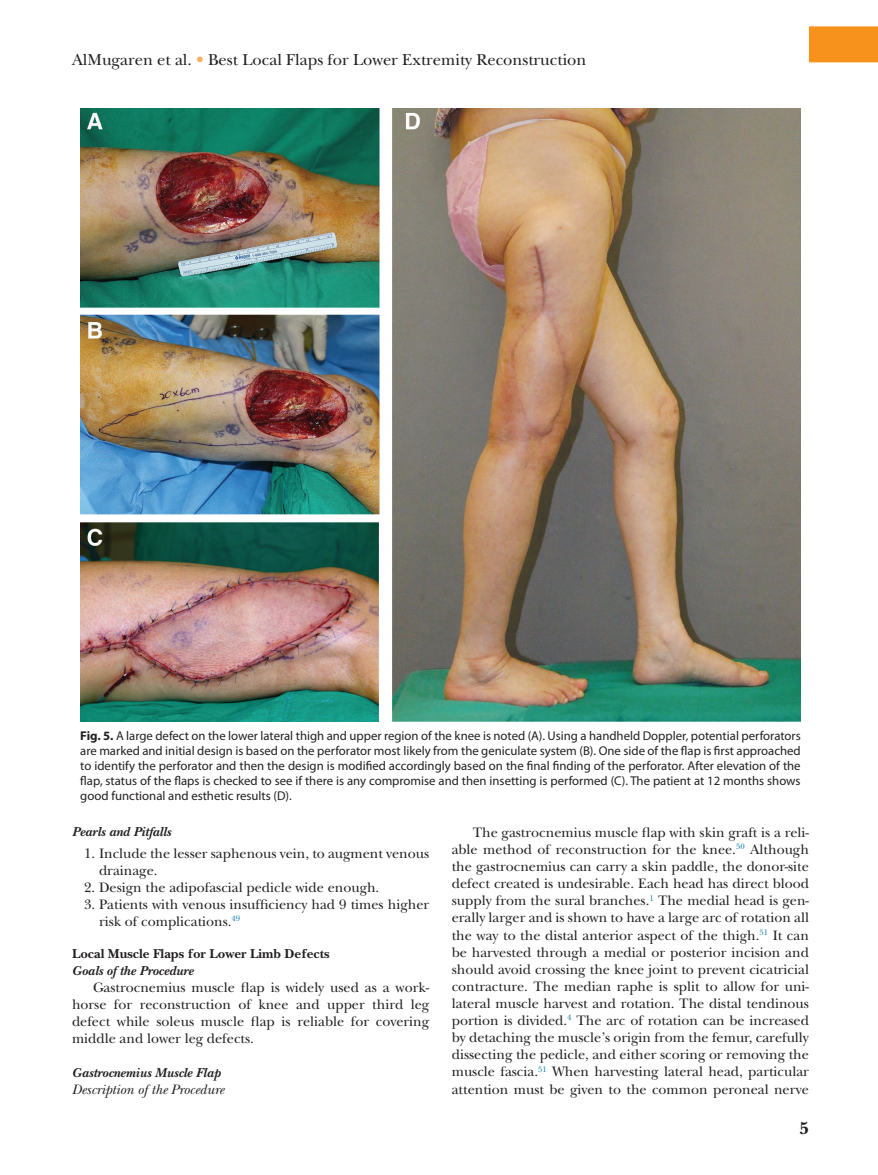
<style>
.page{position:relative;width:878px;height:1175px;background:#fff}
.page>*{position:absolute;margin:0;border:0;box-sizing:border-box;transform-origin:0 0}
.t1{font:700 18px "New Baskerville Std";color:#231f20}
.t2{font:16.5px "New Baskerville Std";color:#231f20}
.t3{font:14.25px/17.1px "New Baskerville Std";color:#231f20}
.t4{font:italic 14.25px "New Baskerville Std";color:#231f20}
.t5{font:italic 700 13.5px "New Baskerville Std";color:#231f20}
.t6{font:700 13.5px "New Baskerville Std";color:#231f20}
.t7{font:12.75px/15px "Myriad Pro";color:#231f20;text-align:justify}
.s1{color:#fab05f}
.s2{font-weight:700}
</style>
<div class="page">
<div style="left:808px;top:26px;width:70px;height:36px;background:#f7931d"></div>
<img style="left:80px;top:108px;width:720px;height:613px">
<p class="t2" style="left:72px;top:50px;width:516px">AlMugaren et al. <span class="s1">•</span> Best Local Flaps for Lower Extremity Reconstruction</p>
<p class="t7" style="left:80px;top:728px;width:722px"><span class="s2">Fig. 5.</span> A large defect on the lower lateral thigh and upper region of the knee is noted (A). Using a handheld Doppler, potential perforators are marked and initial design is based on the perforator most likely from the geniculate system (B). One side of the flap is first approached to identify the perforator and then the design is modified accordingly based on the final finding of the perforator. After elevation of the flap, status of the flaps is checked to see if there is any compromise and then insetting is performed (C). The patient at 12 months shows good functional and esthetic results (D).</p>
<p class="t5" style="left:72px;top:824px;width:101px">Pearls and Pitfalls</p>
<p class="t3" style="left:99px;top:845px;width:332px;text-indent:-15px">1. Include the lesser saphenous vein, to augment venous drainage.</p>
<p class="t3" style="left:84px;top:878px;width:297px">2. Design the adipofascial pedicle wide enough.</p>
<p class="t3" style="left:99px;top:896px;width:332px;text-indent:-15px">3. Patients with venous insufficiency had 9 times higher risk of complications.<sup>49</sup></p>
<p class="t6" style="left:72px;top:945px;width:259px">Local Muscle Flaps for Lower Limb Defects</p>
<p class="t5" style="left:72px;top:962px;width:123px">Goals of the Procedure</p>
<p class="t3" style="left:72px;top:979px;width:359px;text-align:justify;text-indent:21px">Gastrocnemius muscle flap is widely used as a work&shy;horse for reconstruction of knee and upper third leg defect while soleus muscle flap is reliable for covering middle and lower leg defects.</p>
<p class="t5" style="left:72px;top:1064px;width:150px">Gastrocnemius Muscle Flap</p>
<p class="t4" style="left:72px;top:1080px;width:153px">Description of the Procedure</p>
<p class="t3" style="left:451px;top:823px;width:359px;text-align:justify;text-indent:21px">The gastrocnemius muscle flap with skin graft is a reli&shy;able method of reconstruction for the knee.<sup>50</sup> Although the gastrocnemius can carry a skin paddle, the donor-site defect created is undesirable. Each head has direct blood supply from the sural branches.<sup>1</sup> The medial head is gen&shy;erally larger and is shown to have a large arc of rotation all the way to the distal anterior aspect of the thigh.<sup>51</sup> It can be harvested through a medial or posterior incision and should avoid crossing the knee joint to prevent cicatricial contracture. The median raphe is split to allow for uni&shy;lateral muscle harvest and rotation. The distal tendinous portion is divided.<sup>4</sup> The arc of rotation can be increased by detaching the muscle’s origin from the femur, carefully dissecting the pedicle, and either scoring or removing the muscle fascia.<sup>51</sup> When harvesting lateral head, particular attention must be given to the common peroneal nerve</p>
<p class="t1" style="left:799px;top:1118px;width:11px">5</p>
</div>
